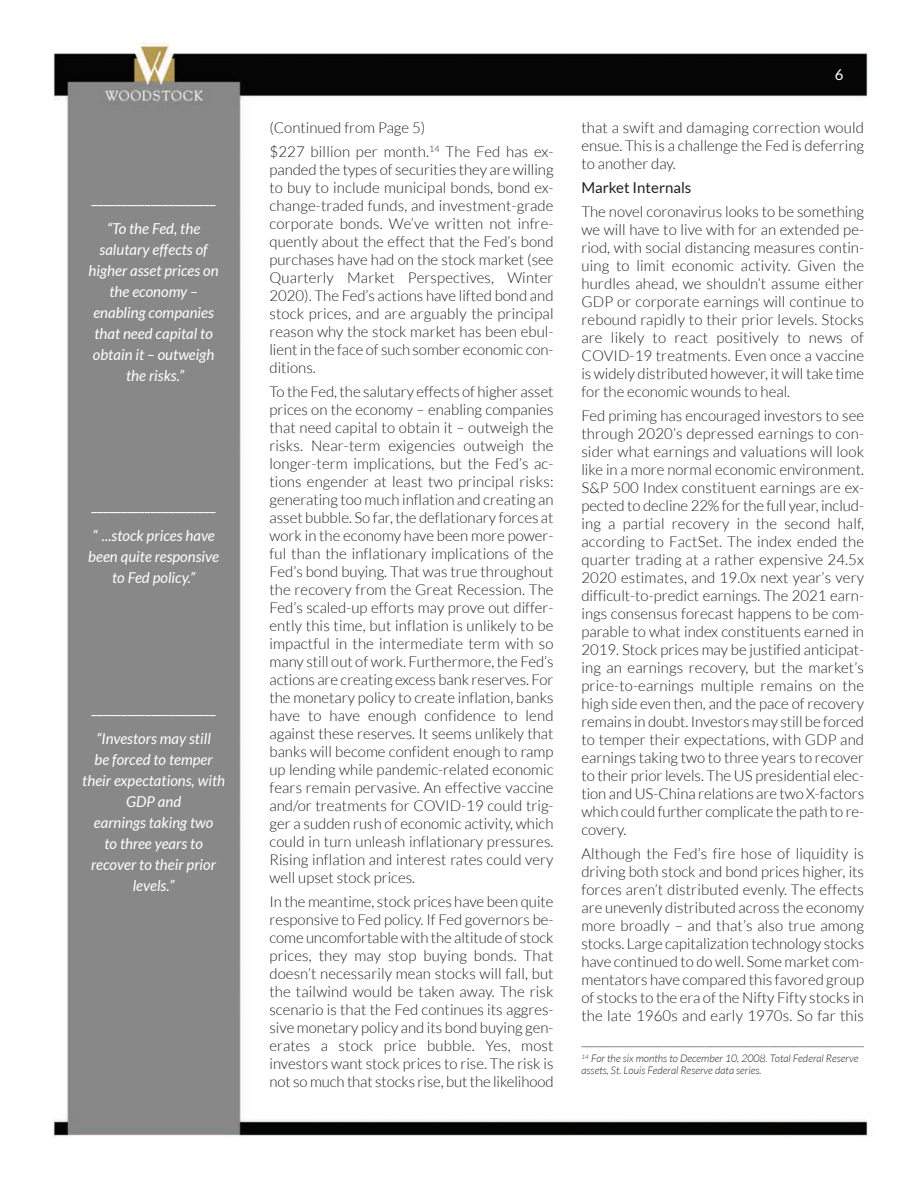
<style>
.page{position:relative;width:918px;height:1188px;background:#fff}
.page>*{position:absolute;margin:0;border:0;box-sizing:border-box;transform-origin:0 0}
.t1{font:300 15px/18px "Lato";color:#231f20;text-align:justify}
.t2{font:italic 15px/21px "Lato";color:#fff;text-align:center}
.t3{font:15px "Lato";color:#fff}
.t4{font:15px "Lato";color:#231f20}
.t5{font:italic 300 10.5px/11.4px "Lato";color:#231f20}
</style>
<div class="page">
<img style="left:53px;top:42px;width:816px;height:1095px">
<p class="t3" style="left:92px;top:189px;width:126px">_____________________</p>
<p class="t2" style="left:89px;top:217px;width:132px">“To the Fed, the salutary effects of higher asset prices on the economy – enabling companies that need capital to obtain it – outweigh the risks.”</p>
<p class="t3" style="left:92px;top:496px;width:126px">_____________________</p>
<p class="t2" style="left:88px;top:525px;width:132px">“ ...stock prices have been quite responsive to Fed policy.”</p>
<p class="t3" style="left:92px;top:699px;width:126px">_____________________</p>
<p class="t2" style="left:82px;top:727px;width:144px">“Investors may still<br>be forced to temper their expectations, with<br>GDP and<br>earnings taking two<br>to three years to recover to their prior levels.”</p>
<p class="t1" style="left:270px;top:115px;width:286px;line-height:24px">(Continued from Page 5)<br>$227 billion per month.<sup>14</sup> The Fed has ex-</p>
<p class="t1" style="left:269px;top:160px;width:286px">panded the types of securities they are willing to buy to include municipal bonds, bond ex&shy;change-traded funds, and investment-grade corporate bonds. We’ve written not infre&shy;quently about the effect that the Fed’s bond purchases have had on the stock market (see Quarterly Market Perspectives, Winter 2020). The Fed’s actions have lifted bond and stock prices, and are arguably the principal reason why the stock market has been ebul&shy;lient in the face of such somber economic con&shy;ditions.</p>
<p class="t1" style="left:269px;top:382px;width:286px">To the Fed, the salutary effects of higher asset prices on the economy – enabling companies that need capital to obtain it – outweigh the risks. Near-term exigencies outweigh the longer-term implications, but the Fed’s ac&shy;tions engender at least two principal risks: generating too much inflation and creating an asset bubble. So far, the deflationary forces at work in the economy have been more power&shy;ful than the inflationary implications of the Fed’s bond buying. That was true throughout the recovery from the Great Recession. The Fed’s scaled-up efforts may prove out differ&shy;ently this time, but inflation is unlikely to be impactful in the intermediate term with so many still out of work. Furthermore, the Fed’s actions are creating excess bank reserves. For the monetary policy to create inflation, banks have to have enough confidence to lend against these reserves. It seems unlikely that banks will become confident enough to ramp up lending while pandemic-related economic fears remain pervasive. An effective vaccine and/or treatments for COVID-19 could trig&shy;ger a sudden rush of economic activity, which could in turn unleash inflationary pressures.<br>Rising inflation and interest rates could very well upset stock prices.</p>
<p class="t1" style="left:269px;top:892px;width:286px">In the meantime, stock prices have been quite responsive to Fed policy. If Fed governors be&shy;come uncomfortable with the altitude of stock prices, they may stop buying bonds. That doesn’t necessarily mean stocks will fall, but the tailwind would be taken away. The risk scenario is that the Fed continues its aggres&shy;sive monetary policy and its bond buying gen&shy;erates a stock price bubble. Yes, most investors want stock prices to rise. The risk is not so much that stocks rise, but the likelihood</p>
<p class="t3" style="left:835px;top:65px;width:10px">6</p>
<p class="t1" style="left:581px;top:118px;width:284px">that a swift and damaging correction would ensue. This is a challenge the Fed is deferring to another day.</p>
<p class="t4" style="left:581px;top:178px;width:111px">Market Internals</p>
<p class="t1" style="left:581px;top:202px;width:284px">The novel coronavirus looks to be something we will have to live with for an extended pe&shy;riod, with social distancing measures contin&shy;uing to limit economic activity. Given the hurdles ahead, we shouldn’t assume either GDP or corporate earnings will continue to rebound rapidly to their prior levels. Stocks are likely to react positively to news of COVID-19 treatments. Even once a vaccine is widely distributed however, it will take time for the economic wounds to heal.</p>
<p class="t1" style="left:581px;top:406px;width:284px">Fed priming has encouraged investors to see through 2020’s depressed earnings to con&shy;sider what earnings and valuations will look like in a more normal economic environment.<br>S&amp;P 500 Index constituent earnings are ex&shy;pected to decline 22% for the full year, includ&shy;ing a partial recovery in the second half, according to FactSet. The index ended the quarter trading at a rather expensive 24.5x 2020 estimates, and 19.0x next year’s very difficult-to-predict earnings. The 2021 earn&shy;ings consensus forecast happens to be com&shy;parable to what index constituents earned in 2019. Stock prices may be justified anticipat&shy;ing an earnings recovery, but the market’s price-to-earnings multiple remains on the high side even then, and the pace of recovery remains in doubt. Investors may still be forced to temper their expectations, with GDP and earnings taking two to three years to recover to their prior levels. The US presidential elec&shy;tion and US-China relations are two X-factors which could further complicate the path to re&shy;covery.</p>
<p class="t1" style="left:581px;top:844px;width:284px">Although the Fed’s fire hose of liquidity is driving both stock and bond prices higher, its forces aren’t distributed evenly. The effects are unevenly distributed across the economy more broadly – and that’s also true among stocks. Large capitalization technology stocks have continued to do well. Some market com&shy;mentators have compared this favored group of stocks to the era of the Nifty Fifty stocks in the late 1960s and early 1970s. So far this</p>
<p class="t1" style="left:581px;top:1030px;width:284px">________________________________________________</p>
<p class="t5" style="left:581px;top:1053px;width:279px"><sup>14</sup> For the six months to December 10, 2008. Total Federal Reserve assets, St. Louis Federal Reserve data series.</p>
</div>
